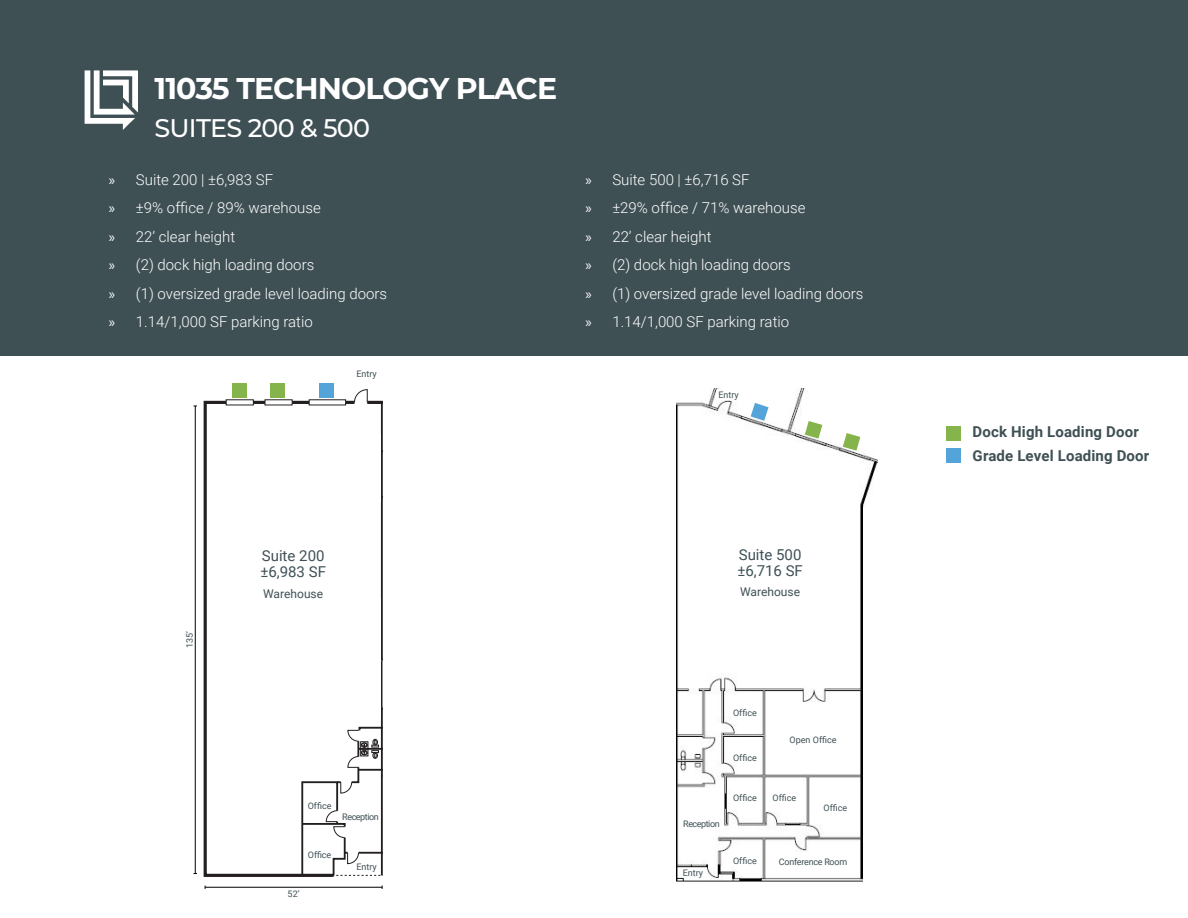
<style>
.page{position:relative;width:1188px;height:918px;background:#fff}
.page>*{position:absolute;margin:0;border:0;box-sizing:border-box;transform-origin:0 0}
.t1{font:700 30px "Montserrat";letter-spacing:-.03em;color:#fff}
.t2{font:500 25.5px "Montserrat";letter-spacing:-.03em;color:#fff}
.t3{font:300 15px "Roboto";color:#fff}
.t4{font:700 15px/24px "Roboto";letter-spacing:.01em;color:#3f5055}
.t5{font:15px/16.5px "Roboto";color:#3f5055}
.t6{font:12px "Roboto";color:#3f5055}
.t7{font:10.65px/12.8px "Futura BT";color:#231f20;text-align:center}
.t8{font:9px "Roboto";color:#3f5055}
.t9{font:9px "Roboto";letter-spacing:-.05em;color:#3f5055}
.t10{font:9px "Roboto";letter-spacing:-.03em;color:#3f5055}
.s1{font-family:"Myriad Pro";font-weight:400}
.s2{color:#3e5056}
</style>
<div class="page">
<div style="left:946px;top:426px;width:14px;height:14px;background:#86b44c"></div>
<div style="left:946px;top:449px;width:14px;height:14px;background:#54a4da"></div>
<div style="left:0;top:0;width:1188px;height:355px;background:#3f5055"></div>
<svg style="left:85px;top:70px;width:53px;height:60px"></svg>
<hr style="left:367px;top:401px;width:15px;height:3px;background:#231f20">
<svg style="left:203px;top:399px;width:134px;height:478px"></svg>
<svg style="left:346px;top:389px;width:22px;height:15px"></svg>
<hr style="left:381px;top:709px;width:1px;height:166px;background:#231f20">
<hr style="left:381px;top:403px;width:1px;height:257px;background:#231f20">
<svg style="left:300px;top:727px;width:83px;height:150px"></svg>
<div style="left:233px;top:383px;width:14px;height:15px;background:#86b44c"></div>
<div style="left:270px;top:383px;width:14px;height:15px;background:#86b44c"></div>
<div style="left:319px;top:383px;width:14px;height:15px;background:#54a4da"></div>
<hr style="left:205px;top:887px;width:177px;height:1px;background:#000">
<hr style="left:195px;top:406px;width:1px;height:468px;background:#000">
<img style="left:219px;top:408px;width:118px;height:21px">
<img style="left:225px;top:485px;width:112px;height:121px">
<hr style="left:381px;top:661px;width:1px;height:48px;background:#231f20">
<img style="left:676px;top:389px;width:202px;height:493px">
<img style="left:863px;top:507px;width:15px;height:375px">
<img style="left:720px;top:591px;width:116px;height:81px">
<svg style="left:843px;top:433px;width:17px;height:18px"></svg>
<svg style="left:805px;top:421px;width:17px;height:18px"></svg>
<svg style="left:751px;top:403px;width:18px;height:18px"></svg>
<p class="t1" style="left:154px;top:67px;width:404px">11035 TECHNOLOGY PLACE</p>
<p class="t2" style="left:154px;top:110px;width:217px">SUITES 200 &amp; 500</p>
<p class="t3" style="left:109px;top:169px;width:166px"><span class="s1">»</span> Suite 200 | ±6,983 SF</p>
<p class="t3" style="left:109px;top:197px;width:213px"><span class="s1">»</span> ±9% office / 89% warehouse</p>
<p class="t3" style="left:109px;top:226px;width:128px"><span class="s1">»</span> 22’ clear height</p>
<p class="t3" style="left:109px;top:254px;width:207px"><span class="s1">»</span> (2) dock high loading doors</p>
<p class="t3" style="left:109px;top:283px;width:280px"><span class="s1">»</span> (1) oversized grade level loading doors</p>
<p class="t3" style="left:109px;top:311px;width:205px"><span class="s1">»</span> 1.14/1,000 SF parking ratio</p>
<p class="t8" style="left:356px;top:367px;width:22px">Entry</p>
<p class="t3" style="left:585px;top:169px;width:166px"><span class="s1">»</span> Suite 500 | ±6,716 SF</p>
<p class="t3" style="left:585px;top:197px;width:222px"><span class="s1">»</span> ±29% office / 71% warehouse</p>
<p class="t3" style="left:585px;top:226px;width:128px"><span class="s1">»</span> 22’ clear height</p>
<p class="t3" style="left:585px;top:254px;width:207px"><span class="s1">»</span> (2) dock high loading doors</p>
<p class="t3" style="left:585px;top:283px;width:280px"><span class="s1">»</span> (1) oversized grade level loading doors</p>
<p class="t3" style="left:585px;top:311px;width:205px"><span class="s1">»</span> 1.14/1,000 SF parking ratio</p>
<p class="t8" style="left:718px;top:388px;width:22px">Entry</p>
<p class="t8" style="left:183px;top:648px;width:18px;rotate:-90deg">135’</p>
<p class="t5" style="left:260px;top:547px;width:67px">Suite 200 <span class="s2">±6,983 SF</span></p>
<p class="t7" style="left:247px;top:552px;width:91px">1Grade-Level Door<br>Office 819 SF</p>
<p class="t6" style="left:263px;top:585px;width:62px">Warehouse</p>
<p class="t8" style="left:308px;top:800px;width:25px">Office</p>
<p class="t8" style="left:308px;top:849px;width:25px">Office</p>
<p class="t8" style="left:288px;top:888px;width:13px">52’</p>
<p class="t9" style="left:342px;top:811px;width:38px">Reception</p>
<p class="t8" style="left:356px;top:861px;width:22px">Entry</p>
<p class="t5" style="left:737px;top:545px;width:67px">Suite 500 <span class="s2">±</span>6,716 SF</p>
<p class="t6" style="left:740px;top:583px;width:62px">Warehouse</p>
<p class="t9" style="left:683px;top:817px;width:38px">Reception</p>
<p class="t8" style="left:683px;top:866px;width:22px">Entry</p>
<p class="t8" style="left:733px;top:706px;width:25px">Office</p>
<p class="t8" style="left:733px;top:752px;width:25px">Office</p>
<p class="t8" style="left:790px;top:733px;width:48px">Open Office</p>
<p class="t8" style="left:733px;top:792px;width:25px">Office</p>
<p class="t8" style="left:773px;top:792px;width:25px">Office</p>
<p class="t8" style="left:824px;top:802px;width:25px">Office</p>
<p class="t8" style="left:733px;top:854px;width:25px">Office</p>
<p class="t10" style="left:779px;top:855px;width:70px">Conference Room</p>
<p class="t4" style="left:973px;top:419px;width:178px">Dock High Loading Door<br>Grade Level Loading Door</p>
</div>
